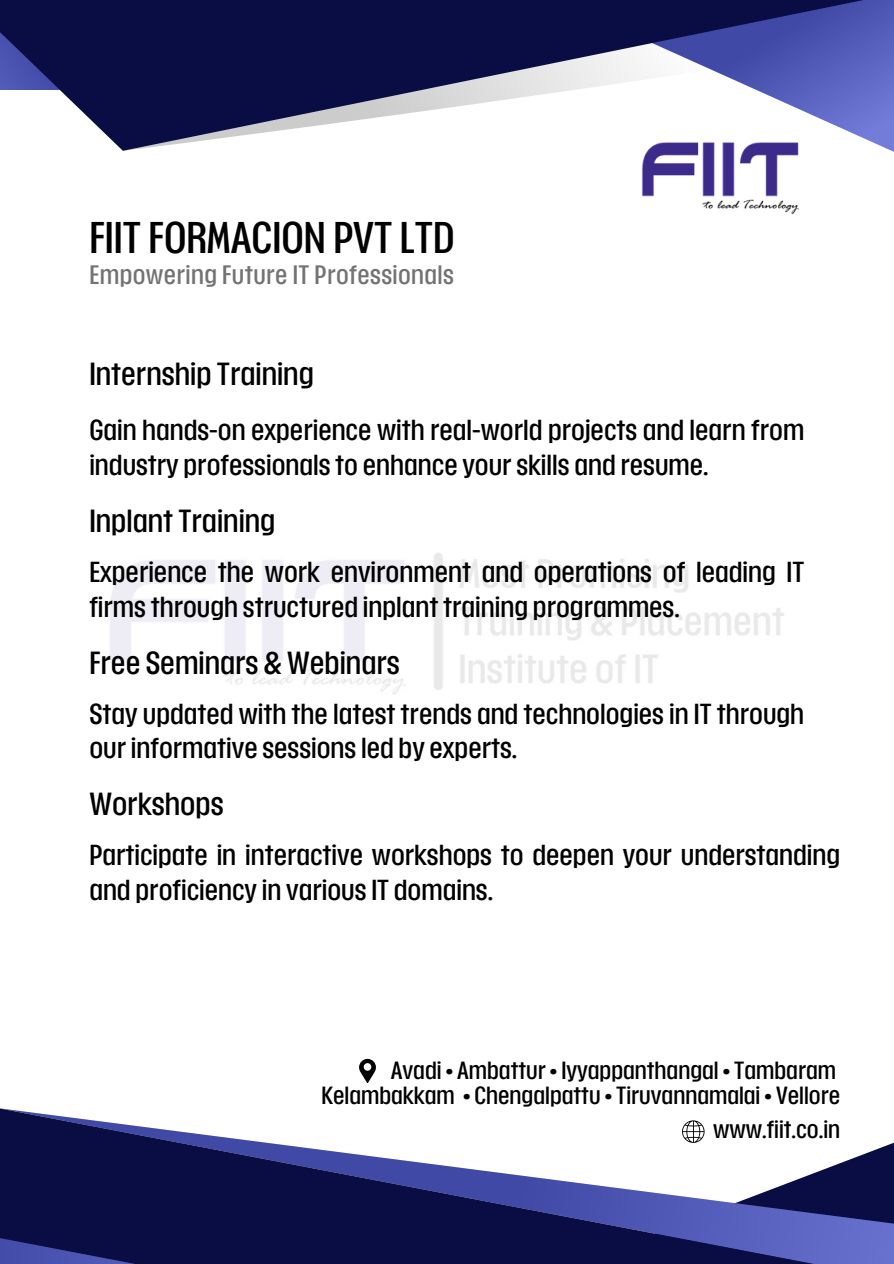
<style>
.page{position:relative;width:894px;height:1264px;background:#fff}
.page>*{position:absolute;margin:0;border:0;box-sizing:border-box;transform-origin:0 0}
.t1{font:expanded 37.5px "Placard Next";color:#000}
.t2{font:expanded 27px "Placard Next";color:#000}
.t3{font:expanded 24.45px/34.8px "Placard Next";color:#000}
.t4{font:expanded 22.5px "Placard Next";letter-spacing:.015em;color:#737373}
.t5{font:expanded 21px "Placard Next";color:#000}
</style>
<div class="page">
<svg style="left:0;top:0;width:893px;height:151px;fill:#090d44"></svg>
<svg style="left:0;top:1108px;width:893px;height:155px"></svg>
<svg style="left:0;top:1237px;width:391px;height:26px"></svg>
<img style="left:110px;top:553px;width:674px;height:142px">
<img style="left:636px;top:134px;width:168px;height:81px">
<svg style="left:359px;top:1058px;width:17px;height:25px"></svg>
<svg style="left:681px;top:1120px;width:23px;height:22px"></svg>
<h2 class="t1" style="left:89px;top:212px;width:367px">FIIT FORMACION PVT LTD</h2>
<p class="t4" style="left:89px;top:259px;width:366px">Empowering Future IT Professionals</p>
<h2 class="t2" style="left:89px;top:355px;width:226px">Internship Training</h2>
<p class="t3" style="left:89px;top:413px;width:716px">Gain hands-on experience with real-world projects and learn from industry professionals to enhance your skills and resume.</p>
<h2 class="t2" style="left:89px;top:502px;width:187px">Inplant Training</h2>
<h2 class="t3" style="left:89px;top:554px;width:716px">Experience the work environment and operations of leading IT firms through structured inplant training programmes.</h2>
<h2 class="t2" style="left:89px;top:643px;width:312px">Free Seminars &amp; Webinars</h2>
<h2 class="t3" style="left:89px;top:696px;width:716px">Stay updated with the latest trends and technologies in IT through our informative sessions led by experts.</h2>
<h2 class="t2" style="left:89px;top:785px;width:136px">Workshops</h2>
<p class="t3" style="left:89px;top:837px;width:752px">Participate in interactive workshops to deepen your understanding and proficiency in various IT domains.</p>
<p class="t5" style="left:391px;top:1056px;width:446px">Avadi • Ambattur • Iyyappanthangal • Tambaram</p>
<h1 class="t5" style="left:321px;top:1080px;width:520px">Kelambakkam • Chengalpattu • Tiruvannamalai • Vellore</h1>
<h2 class="t5" style="left:713px;top:1114px;width:129px">www.fiit.co.in</h2>
</div>
